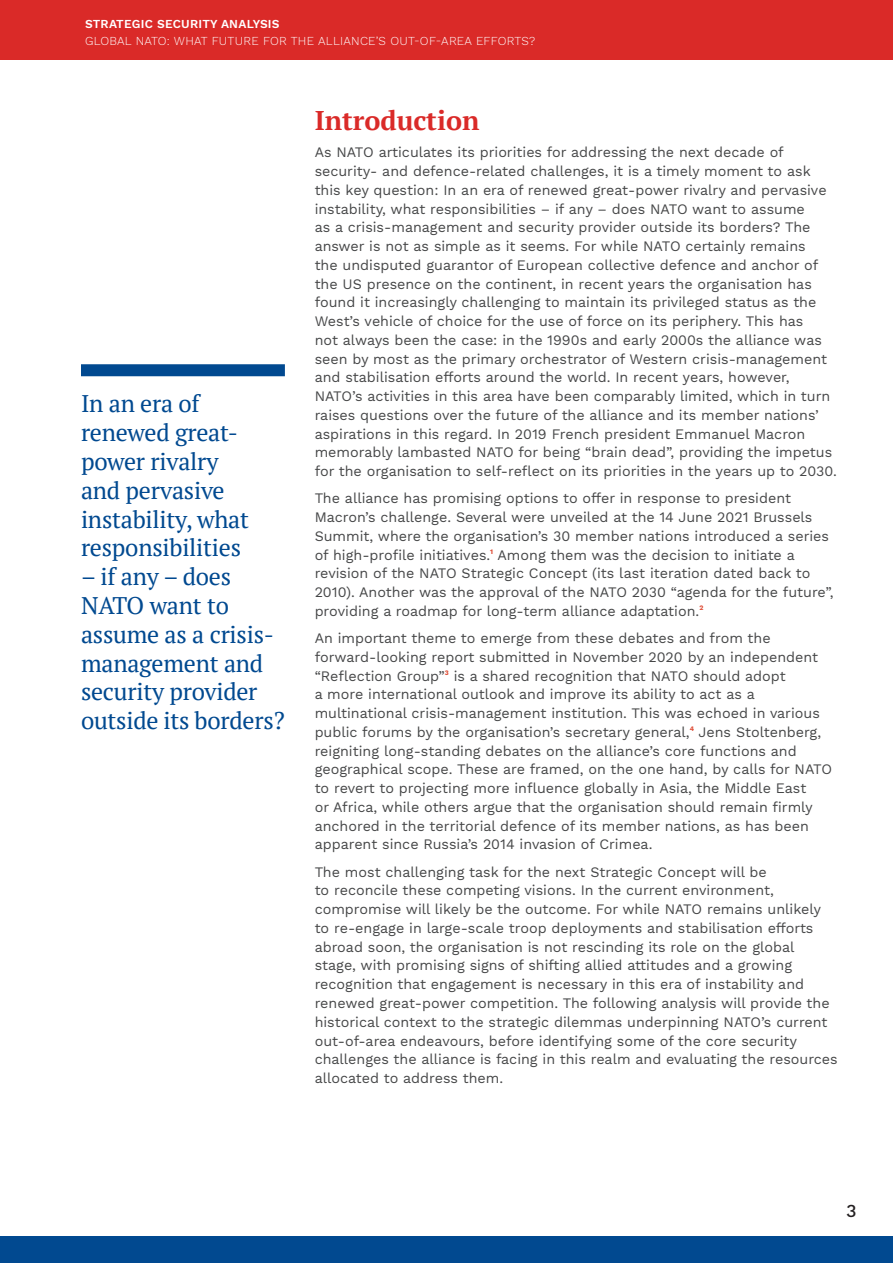
<style>
.page{position:relative;width:893px;height:1263px;background:#fff}
.page>*{position:absolute;margin:0;border:0;box-sizing:border-box;transform-origin:0 0}
.BODY_COPY{font:700 27px "PT Serif";color:#da2a28}
.Quotes{font:24px/28.8px "PT Serif";letter-spacing:-.01em;color:#014990}
.t1{font:500 18px "Work Sans";color:#231f20}
.BODY_COPY-2{font:14.25px/18.8px "Work Sans";color:#454647}
.t2{font:300 12px "Work Sans";letter-spacing:.02em;color:#fff}
.t3{font:600 12px "Work Sans";letter-spacing:.02em;color:#fff}
</style>
<div class="page">
<div style="left:0;top:0;width:893px;height:60px;background:#da2a28"></div>
<div style="left:0;top:1236px;width:893px;height:27px;background:#014990"></div>
<div style="left:81px;top:364px;width:204px;height:12px;background:#014990"></div>
<p class="t3" style="left:85px;top:17px;width:196px">STRATEGIC SECURITY ANALYSIS</p>
<p class="t2" style="left:85px;top:34px;width:452px">GLOBAL NATO: WHAT FUTURE FOR THE ALLIANCE’S OUT-OF-AREA EFFORTS?</p>
<p class="Quotes" style="left:81px;top:389px;width:170px">In an era of renewed great&shy;power rivalry and pervasive instability, what responsibilities</p>
<p class="Quotes" style="left:81px;top:562px;width:205px">– if any – does<br>NATO want to assume as a crisis&shy;management and security provider outside its borders?</p>
<p class="BODY_COPY" style="left:315px;top:102px;width:166px">Introduction</p>
<p class="BODY_COPY-2" style="left:315px;top:144px;width:524px">As NATO articulates its priorities for addressing the next decade of security- and defence-related challenges, it is a timely moment to ask this key question: In an era of renewed great-power rivalry and pervasive instability, what responsibilities – if any – does NATO want to assume<br>as a crisis-management and security provider outside its borders? The answer is not as simple as it seems. For while NATO certainly remains<br>the undisputed guarantor of European collective defence and anchor of the US presence on the continent, in recent years the organisation has found it increasingly challenging to maintain its privileged status as the West’s vehicle of choice for the use of force on its periphery. This has<br>not always been the case: in the 1990s and early 2000s the alliance was seen by most as the primary orchestrator of Western crisis-management and stabilisation efforts around the world. In recent years, however, NATO’s activities in this area have been comparably limited, which in turn raises questions over the future of the alliance and its member nations’ aspirations in this regard. In 2019 French president Emmanuel Macron memorably lambasted NATO for being “brain dead”, providing the impetus for the organisation to self-reflect on its priorities in the years up to 2030.</p>
<p class="BODY_COPY-2" style="left:315px;top:490px;width:520px">The alliance has promising options to offer in response to president Macron’s challenge. Several were unveiled at the 14 June 2021 Brussels Summit, where the organisation’s 30 member nations introduced a series of high-profile initiatives.<sup>1</sup> Among them was the decision to initiate a revision of the NATO Strategic Concept (its last iteration dated back to 2010). Another was the approval of the NATO 2030 “agenda for the future”, providing a roadmap for long-term alliance adaptation.<sup>2</sup></p>
<p class="BODY_COPY-2" style="left:315px;top:630px;width:519px">An important theme to emerge from these debates and from the forward-looking report submitted in November 2020 by an independent “Reflection Group”<sup>3</sup> is a shared recognition that NATO should adopt<br>a more international outlook and improve its ability to act as a multinational crisis-management institution. This was echoed in various public forums by the organisation’s secretary general,<sup>4</sup> Jens Stoltenberg, reigniting long-standing debates on the alliance’s core functions and geographical scope. These are framed, on the one hand, by calls for NATO to revert to projecting more influence globally in Asia, the Middle East<br>or Africa, while others argue that the organisation should remain firmly anchored in the territorial defence of its member nations, as has been apparent since Russia’s 2014 invasion of Crimea.</p>
<p class="BODY_COPY-2" style="left:315px;top:863px;width:525px">The most challenging task for the next Strategic Concept will be<br>to reconcile these competing visions. In the current environment, compromise will likely be the outcome. For while NATO remains unlikely to re-engage in large-scale troop deployments and stabilisation efforts abroad soon, the organisation is not rescinding its role on the global stage, with promising signs of shifting allied attitudes and a growing recognition that engagement is necessary in this era of instability and renewed great-power competition. The following analysis will provide the historical context to the strategic dilemmas underpinning NATO’s current out-of-area endeavours, before identifying some of the core security challenges the alliance is facing in this realm and evaluating the resources allocated to address them.</p>
<p class="t1" style="left:846px;top:1201px;width:12px">3</p>
</div>
